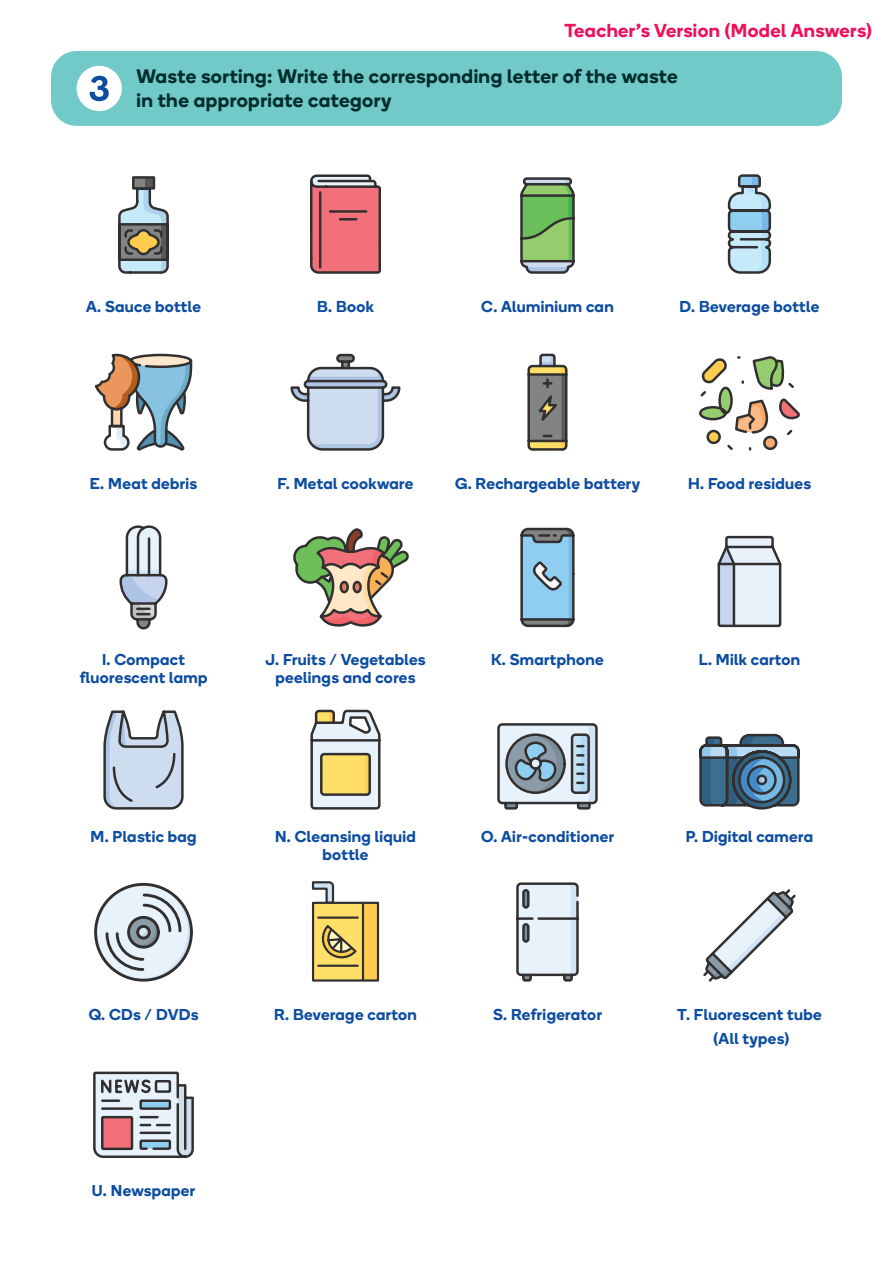
<style>
.page{position:relative;width:893px;height:1263px;background:#fff}
.page>*{position:absolute;margin:0;border:0;box-sizing:border-box;transform-origin:0 0}
.t1{font:600 19.5px/24px "Boing";letter-spacing:.025em;color:#002c2d}
.t2{font:600 18.75px "Boing";letter-spacing:.025em;color:#ee1059}
.t3{font:600 15.75px/18px "Boing";letter-spacing:.025em;color:#0d4da1;text-align:center}
</style>
<div class="page">
<div style="left:51px;top:51px;width:791px;height:75px;background:#71cac8;border-radius:26px"></div>
<svg style="left:520px;top:527px;width:55px;height:101px;background:#7fa5bc"></svg>
<svg style="left:120px;top:525px;width:48px;height:105px"></svg>
<svg style="left:118px;top:186px;width:51px;height:88px"></svg>
<div style="left:133px;top:177px;width:21px;height:11px;background:#828383"></div>
<div style="left:145px;top:177px;width:9px;height:11px;background:#595959"></div>
<div style="left:132px;top:176px;width:23px;height:14px;border:2px solid #312f30"></div>
<svg style="left:310px;top:174px;width:71px;height:100px;background:#ca6c74"></svg>
<svg style="left:520px;top:177px;width:55px;height:97px;background:#7aa86c"></svg>
<svg style="left:290px;top:353px;width:111px;height:98px"></svg>
<svg style="left:527px;top:353px;width:41px;height:98px;background:#878376"></svg>
<svg style="left:717px;top:535px;width:65px;height:93px;background:#c2cad2"></svg>
<svg style="left:103px;top:710px;width:81px;height:100px;background:#b9c2d0"></svg>
<svg style="left:310px;top:709px;width:71px;height:101px;background:#c7c2a6"></svg>
<svg style="left:497px;top:723px;width:101px;height:87px;background:#9facb5"></svg>
<svg style="left:699px;top:733px;width:101px;height:77px;background:#5e7a90"></svg>
<svg style="left:94px;top:882px;width:99px;height:100px"></svg>
<svg style="left:311px;top:881px;width:69px;height:101px"></svg>
<svg style="left:516px;top:882px;width:63px;height:100px;background:#c5cdd4"></svg>
<svg style="left:703px;top:889px;width:93px;height:93px"></svg>
<svg style="left:93px;top:1071px;width:101px;height:87px;background:#afabb1"></svg>
<svg style="left:727px;top:174px;width:45px;height:100px;background:#9fbac8"></svg>
<div style="left:77px;top:66px;width:45px;height:45px;background:#fff;border-radius:50%"></div>
<svg style="left:90px;top:76px;width:19px;height:25px"></svg>
<svg style="left:699px;top:356px;width:101px;height:95px"></svg>
<svg style="left:293px;top:528px;width:116px;height:99px"></svg>
<svg style="left:94px;top:353px;width:99px;height:98px"></svg>
<p class="t2" style="left:564px;top:18px;width:309px">Teacher’s Version (Model Answers)</p>
<p class="t1" style="left:136px;top:64px;width:543px">Waste sorting: Write the corresponding letter of the waste in the appropriate category</p>
<p class="t3" style="left:86px;top:298px;width:116px">A. Sauce bottle</p>
<p class="t3" style="left:317px;top:298px;width:58px">B. Book</p>
<p class="t3" style="left:481px;top:298px;width:134px">C. Aluminium can</p>
<p class="t3" style="left:680px;top:298px;width:141px">D. Beverage bottle</p>
<p class="t3" style="left:90px;top:474px;width:109px">E. Meat debris</p>
<p class="t3" style="left:278px;top:474px;width:137px">F. Metal cookware</p>
<p class="t3" style="left:455px;top:474px;width:187px">G. Rechargeable battery</p>
<p class="t3" style="left:688px;top:474px;width:124px">H. Food residues</p>
<p class="t3" style="left:80px;top:650px;width:129px">I. Compact fluorescent lamp</p>
<p class="t3" style="left:265px;top:650px;width:162px">J. Fruits / Vegetables</p>
<p class="t3" style="left:491px;top:650px;width:114px">K. Smartphone</p>
<p class="t3" style="left:276px;top:668px;width:141px">peelings and cores</p>
<p class="t3" style="left:90px;top:827px;width:108px">M. Plastic bag</p>
<p class="t3" style="left:275px;top:827px;width:142px">N. Cleansing liquid</p>
<p class="t3" style="left:481px;top:827px;width:134px">O. Air-conditioner</p>
<p class="t3" style="left:323px;top:845px;width:47px">bottle</p>
<p class="t3" style="left:699px;top:650px;width:103px">L. Milk carton</p>
<p class="t3" style="left:686px;top:827px;width:129px">P. Digital camera</p>
<p class="t3" style="left:89px;top:1005px;width:111px">Q. CDs / DVDs</p>
<p class="t3" style="left:92px;top:1181px;width:105px">U. Newspaper</p>
<p class="t3" style="left:274px;top:1005px;width:144px">R. Beverage carton</p>
<p class="t3" style="left:493px;top:1005px;width:110px">S. Refrigerator</p>
<p class="t3" style="left:677px;top:1002px;width:146px;line-height:24px">T. Fluorescent tube (All types)</p>
</div>
